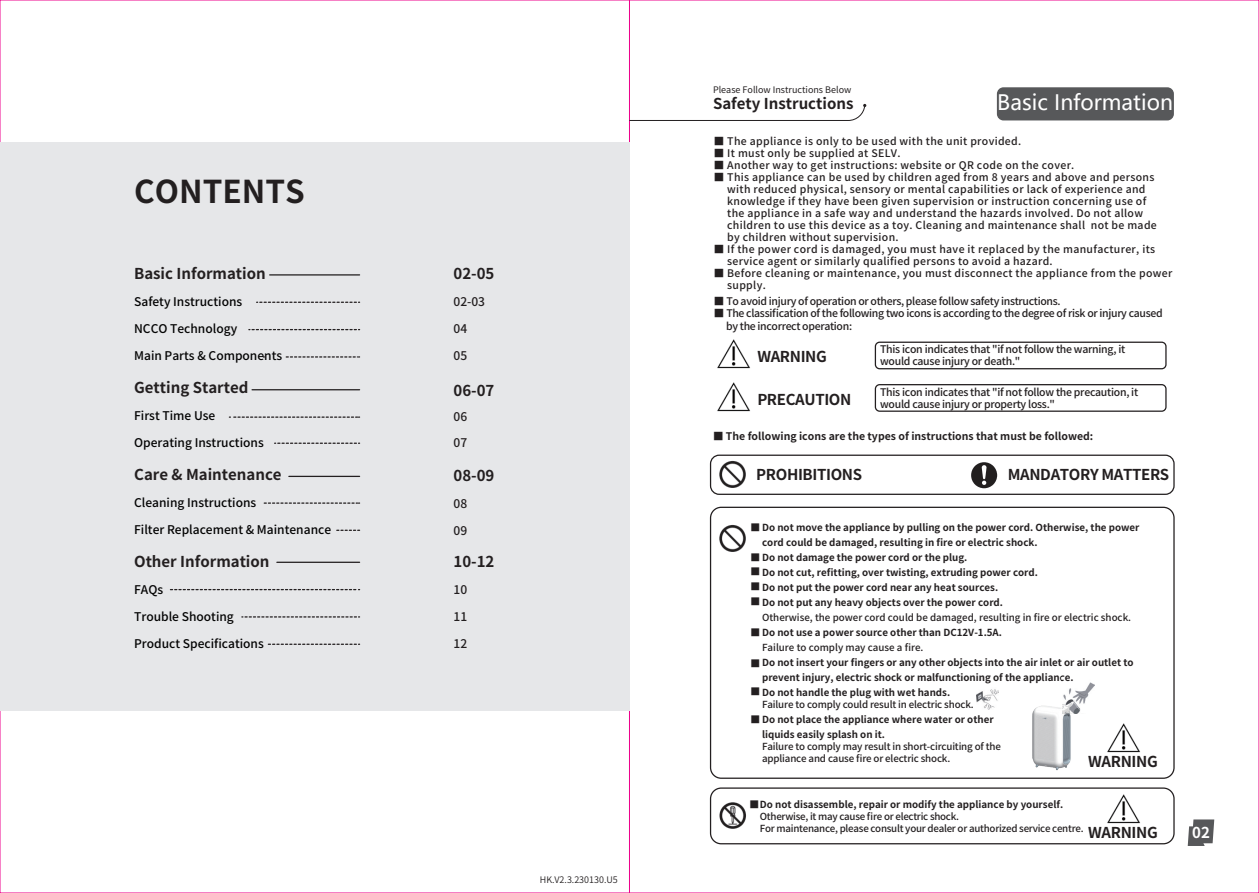
<style>
.page{position:relative;width:1259px;height:893px;background:#fff}
.page>*{position:absolute;margin:0;border:0;box-sizing:border-box;transform-origin:0 0}
.t1{font:700 31.5px "Source Han Sans CN";color:#231f20}
.t2{font:21px "Microsoft Ya Hei";color:#fff}
.t3{font:700 15px "Source Han Sans CN";color:#231f20}
.t4{font:700 15px "Source Han Sans CN";letter-spacing:-.025em;color:#231f20}
.t5{font:700 15px "Source Han Sans CN";color:#fff}
.t6{font:500 12px "Source Han Sans CN";color:#030303}
.t7{font:500 12px/25.5px "Source Han Sans CN";color:#231f20}
.t8{font:500 10.5px/12px "Source Han Sans CN";letter-spacing:.03em;color:#231f20}
.t9{font:500 10.5px/12.6px "Source Han Sans CN";letter-spacing:-.03em;color:#231f20}
.t10{font:500 10.5px/12px "Source Han Sans CN";letter-spacing:-.025em;color:#231f20}
.t11{font:700 10.5px "Source Han Sans CN";color:#231f20}
.t12{font:700 9.75px/15px "Source Han Sans CN";color:#231f20}
.t13{font:500 9.75px/12px "Source Han Sans CN";letter-spacing:-.015em;color:#231f20}
.t14{font:9px "Source Han Sans CN";color:#231f20}
.t15{font:9px "Source Han Sans CN";color:#231f20}
.s1{font-weight:500}
.s2{font-weight:700}
</style>
<div class="page">
<div style="left:0;top:142px;width:630px;height:569px;background:#e6e7e9"></div>
<svg style="left:1187px;top:819px;width:27px;height:27px"></svg>
<hr style="left:270px;top:274px;width:89px;height:2px;background:#231f20">
<svg style="left:257px;top:302px;width:102px;height:1px"></svg>
<svg style="left:249px;top:329px;width:110px;height:1px"></svg>
<svg style="left:286px;top:356px;width:73px;height:2px"></svg>
<hr style="left:252px;top:389px;width:107px;height:1px;background:#231f20">
<svg style="left:229px;top:416px;width:130px;height:2px"></svg>
<svg style="left:275px;top:443px;width:84px;height:1px"></svg>
<hr style="left:289px;top:476px;width:70px;height:1px;background:#231f20">
<svg style="left:337px;top:530px;width:22px;height:1px"></svg>
<svg style="left:264px;top:502px;width:95px;height:2px"></svg>
<hr style="left:277px;top:562px;width:82px;height:1px;background:#231f20">
<svg style="left:170px;top:589px;width:189px;height:1px"></svg>
<svg style="left:242px;top:616px;width:117px;height:2px"></svg>
<svg style="left:268px;top:644px;width:91px;height:1px"></svg>
<img style="left:976px;top:689px;width:23px;height:21px">
<img style="left:719px;top:460px;width:27px;height:28px">
<img style="left:719px;top:524px;width:27px;height:28px">
<img style="left:717px;top:339px;width:33px;height:30px">
<div style="left:874px;top:342px;width:292px;height:27px;border:1px solid #231f20;border-radius:4px"></div>
<img style="left:717px;top:382px;width:33px;height:30px">
<img style="left:719px;top:802px;width:27px;height:27px">
<img style="left:971px;top:462px;width:27px;height:27px">
<div style="left:710px;top:455px;width:464px;height:40px;border:1px solid #231f20;border-radius:9px"></div>
<div style="left:710px;top:787px;width:464px;height:57px;border:1px solid #231f20;border-radius:11px"></div>
<div style="left:710px;top:507px;width:464px;height:272px;border:1px solid #231f20;border-radius:11px"></div>
<img style="left:1107px;top:794px;width:33px;height:30px">
<img style="left:1107px;top:723px;width:33px;height:30px">
<div style="left:874px;top:384px;width:292px;height:28px;border:1px solid #231f20;border-radius:4px"></div>
<div style="left:997px;top:87px;width:177px;height:33px;background:#57585a;border-radius:7px"></div>
<svg style="left:629px;top:104px;width:237px;height:17px"></svg>
<img style="left:1032px;top:705px;width:46px;height:66px">
<img style="left:1062px;top:682px;width:32px;height:31px">
<h1 class="t1" style="left:134px;top:174px;width:172px">CONTENTS</h1>
<h3 class="t3" style="left:134px;top:265px;width:133px">Basic Information</h3>
<p class="t6" style="left:134px;top:295px;width:110px">Safety Instructions</p>
<p class="t6" style="left:134px;top:322px;width:105px">NCCO Technology</p>
<p class="t6" style="left:134px;top:349px;width:150px">Main Parts &amp; Components</p>
<h3 class="t3" style="left:134px;top:379px;width:116px">Getting Started</h3>
<p class="t6" style="left:134px;top:409px;width:83px">First Time Use</p>
<p class="t6" style="left:134px;top:436px;width:131px">Operating Instructions</p>
<h3 class="t3" style="left:134px;top:466px;width:149px">Care &amp; Maintenance</h3>
<p class="t6" style="left:134px;top:496px;width:124px">Cleaning Instructions</p>
<p class="t6" style="left:134px;top:523px;width:198px">Filter Replacement &amp; Maintenance</p>
<h3 class="t3" style="left:134px;top:553px;width:137px">Other Information</h3>
<p class="t6" style="left:134px;top:583px;width:31px">FAQs</p>
<p class="t6" style="left:134px;top:610px;width:101px">Trouble Shooting</p>
<p class="t6" style="left:134px;top:637px;width:131px">Product Specifications</p>
<h3 class="t3" style="left:453px;top:265px;width:42px">02-05</h3>
<p class="t7" style="left:453px;top:289px;width:33px">02-03</p>
<p class="t7" style="left:453px;top:316px;width:15px">04</p>
<p class="t7" style="left:453px;top:343px;width:15px">05</p>
<h3 class="t3" style="left:453px;top:382px;width:42px">06-07</h3>
<p class="t7" style="left:453px;top:404px;width:15px">06<br>07</p>
<h3 class="t3" style="left:453px;top:467px;width:42px">08-09</h3>
<p class="t7" style="left:453px;top:491px;width:15px">08</p>
<p class="t7" style="left:453px;top:518px;width:15px">09</p>
<h3 class="t3" style="left:453px;top:553px;width:42px">10-12</h3>
<p class="t7" style="left:453px;top:577px;width:15px">10</p>
<p class="t7" style="left:453px;top:604px;width:15px">11</p>
<p class="t7" style="left:453px;top:631px;width:15px">12</p>
<p class="t15" style="left:540px;top:875px;width:79px">HK.V2.3.230130.U5</p>
<p class="t14" style="left:713px;top:84px;width:140px">Please Follow Instructions Below</p>
<h3 class="t3" style="left:713px;top:95px;width:142px">Safety Instructions</h3>
<h2 class="t2" style="left:997px;top:88px;width:177px">Basic Information</h2>
<p class="t8" style="left:714px;top:136px;width:309px">■ The appliance is only to be used with the unit provided.</p>
<p class="t8" style="left:714px;top:148px;width:188px">■ It must only be supplied at SELV.</p>
<p class="t8" style="left:714px;top:160px;width:362px">■ Another way to get instructions: website or QR code on the cover.</p>
<p class="t8" style="left:727px;top:172px;width:431px;text-indent:-13px">■ This appliance can be used by children aged from 8 years and above and persons with reduced physical, sensory or mental capabilities or lack of experience and knowledge if they have been given supervision or instruction concerning use of the appliance in a safe way and understand the hazards involved. Do not allow children to use this device as a toy. Cleaning and maintenance shall not be made by children without supervision.</p>
<p class="t8" style="left:727px;top:244px;width:429px;text-indent:-13px">■ If the power cord is damaged, you must have it replaced by the manufacturer, its service agent or similarly qualified persons to avoid a hazard.</p>
<p class="t8" style="left:727px;top:268px;width:447px;text-indent:-13px">■ Before cleaning or maintenance, you must disconnect the appliance from the power supply.</p>
<p class="t9" style="left:714px;top:295px;width:348px">■ To avoid injury of operation or others, please follow safety instructions.</p>
<p class="t9" style="left:726px;top:308px;width:438px;text-indent:-12px">■ The classification of the following two icons is according to the degree of risk or injury caused by the incorrect operation:</p>
<h3 class="t4" style="left:757px;top:348px;width:71px">WARNING</h3>
<p class="t10" style="left:880px;top:344px;width:246px">This icon indicates that "if not follow the warning, it would cause injury or death."</p>
<h3 class="t4" style="left:757px;top:391px;width:96px">PRECAUTION</h3>
<p class="t10" style="left:880px;top:386px;width:259px">This icon indicates that "if not follow the precaution, it would cause injury or property loss."</p>
<p class="t11" style="left:713px;top:431px;width:382px">■ The following icons are the types of instructions that must be followed:</p>
<h3 class="t4" style="left:756px;top:466px;width:107px">PROHIBITIONS</h3>
<h3 class="t4" style="left:1007px;top:466px;width:163px">MANDATORY MATTERS</h3>
<p class="t12" style="left:762px;top:520px;width:379px;text-indent:-11px"><span class="s1">■</span> Do not move the appliance by pulling on the power cord. Otherwise, the power cord could be damaged, resulting in fire or electric shock.</p>
<p class="t12" style="left:750px;top:550px;width:218px"><span class="s1">■</span> Do not damage the power cord or the plug.</p>
<p class="t12" style="left:750px;top:565px;width:289px"><span class="s1">■</span> Do not cut, refitting, over twisting, extruding power cord.</p>
<p class="t12" style="left:750px;top:580px;width:249px"><span class="s1">■</span> Do not put the power cord near any heat sources.</p>
<p class="t13" style="left:762px;top:595px;width:370px;line-height:15px;text-indent:-11px">■ <span class="s2">Do not put any heavy objects over the power cord.<br></span>Otherwise, the power cord could be damaged, resulting in fire or electric shock.</p>
<p class="t12" style="left:762px;top:625px;width:241px;text-indent:-11px"><span class="s1">■</span> Do not use a power source other than DC12V-1.5A.<br><span class="s1">Failure to comply may cause a fire.</span></p>
<p class="t12" style="left:762px;top:655px;width:373px;text-indent:-11px"><span class="s1">■</span> Do not insert your fingers or any other objects into the air inlet or air outlet to prevent injury, electric shock or malfunctioning of the appliance.</p>
<p class="t13" style="left:762px;top:686px;width:213px;text-indent:-11px">■ <span class="s2">Do not handle the plug with wet hands.<br></span>Failure to comply could result in electric shock.</p>
<p class="t12" style="left:762px;top:712px;width:233px;text-indent:-11px"><span class="s1">■</span> Do not place the appliance where water or other liquids easily splash on it.</p>
<p class="t13" style="left:762px;top:740px;width:240px">Failure to comply may result in short-circuiting of the appliance and cause fire or electric shock.</p>
<h3 class="t4" style="left:1088px;top:753px;width:71px">WARNING</h3>
<p class="t13" style="left:760px;top:799px;width:325px;text-indent:-10px">■<span class="s2">Do not disassemble, repair or modify the appliance by yourself.<br></span>Otherwise, it may cause fire or electric shock.<br>For maintenance, please consult your dealer or authorized service centre.</p>
<h3 class="t4" style="left:1088px;top:824px;width:71px">WARNING</h3>
<h3 class="t5" style="left:1192px;top:824px;width:19px">02</h3>
</div>
